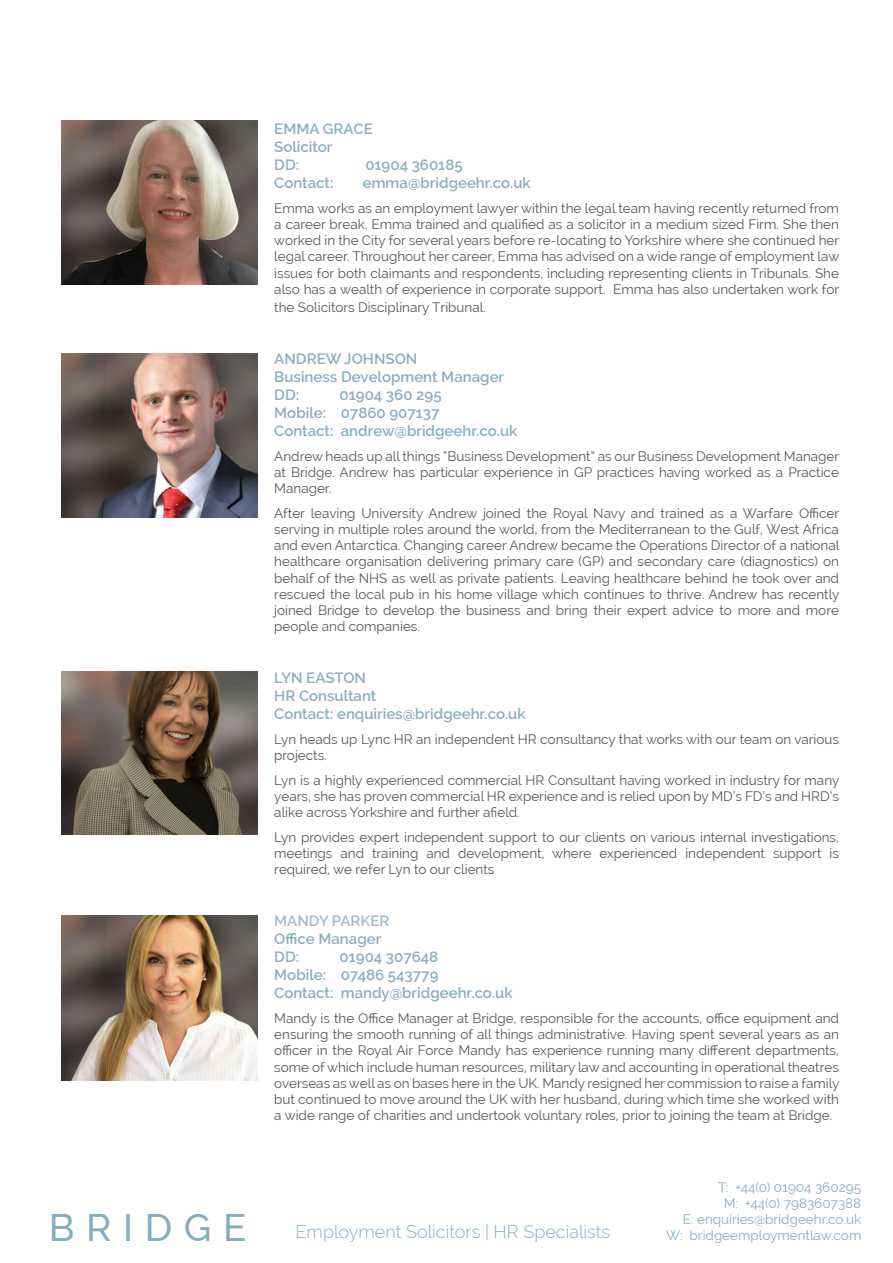
<style>
.page{position:relative;width:893px;height:1263px;background:#fff}
.page>*{position:absolute;margin:0;border:0;box-sizing:border-box;transform-origin:0 0}
.t1{font:500 38.4px "Raleway";letter-spacing:.3em;color:#85adbd}
.t2{font:300 18px "Raleway";color:#87afc0}
.t3{font:600 15px/18px "Raleway";color:#87afc0}
.t4{font:13.5px/16.2px "Raleway";color:#57585a;text-align:justify}
.t5{font:13.5px/16.2px "Raleway";color:#87afc0;text-align:right}
.s1{color:#9fbcca}
</style>
<div class="page">
<img style="left:62px;top:120px;width:195px;height:164px">
<img style="left:62px;top:353px;width:195px;height:165px">
<img style="left:62px;top:672px;width:195px;height:163px">
<img style="left:62px;top:916px;width:195px;height:164px">
<p class="t1" style="left:49px;top:1205px;width:199px">BRIDGE</p>
<p class="t3" style="left:274px;top:120px;width:100px">EMMA GRACE<br>Solicitor<br>DD:</p>
<p class="t3" style="left:365px;top:156px;width:99px">01904 360185</p>
<p class="t3" style="left:274px;top:174px;width:61px">Contact:</p>
<p class="t3" style="left:363px;top:174px;width:169px">emma@bridgeehr.co.uk</p>
<p class="t4" style="left:274px;top:200px;width:567px">Emma works as an employment lawyer within the legal team having recently returned from a career break. Emma trained and qualified as a solicitor in a medium sized Firm. She then worked in the City for several years before re-locating to Yorkshire where she continued her legal career. Throughout her career, Emma has advised on a wide range of employment law issues for both claimants and respondents, including representing clients in Tribunals. She also has a wealth of experience in corporate support. Emma has also undertaken work for</p>
<p class="t4" style="left:274px;top:299px;width:213px">the Solicitors Disciplinary Tribunal.</p>
<p class="t3" style="left:274px;top:350px;width:231px">ANDREW JOHNSON<br>Business Development Manager<br>DD:</p>
<p class="t3" style="left:274px;top:386px;width:245px;text-indent:65px">01904 360 295<br>Mobile: 07860 907137<br>Contact: andrew@bridgeehr.co.uk</p>
<p class="t4" style="left:274px;top:448px;width:566px">Andrew heads up all things “Business Development” as our Business Development Manager at Bridge. Andrew has particular experience in GP practices having worked as a Practice Manager.</p>
<p class="t4" style="left:274px;top:505px;width:567px">After leaving University Andrew joined the Royal Navy and trained as a Warfare Officer serving in multiple roles around the world, from the Mediterranean to the Gulf, West Africa and even Antarctica. Changing career Andrew became the Operations Director of a national healthcare organisation delivering primary care (GP) and secondary care (diagnostics) on behalf of the NHS as well as private patients. Leaving healthcare behind he took over and rescued the local pub in his home village which continues to thrive. Andrew has recently joined Bridge to develop the business and bring their expert advice to more and more people and companies.</p>
<p class="t3" style="left:274px;top:669px;width:253px">LYN EASTON<br>HR Consultant<br>Contact: enquiries@bridgeehr.co.uk</p>
<p class="t4" style="left:274px;top:731px;width:566px">Lyn heads up Lync HR an independent HR consultancy that works with our team on various projects.</p>
<p class="t4" style="left:274px;top:772px;width:567px">Lyn is a highly experienced commercial HR Consultant having worked in industry for many years, she has proven commercial HR experience and is relied upon by MD’s FD’s and HRD’s alike across Yorkshire and further afield.</p>
<p class="t4" style="left:274px;top:829px;width:566px">Lyn provides expert independent support to our clients on various internal investigations, meetings and training and development, where experienced independent support is required, we refer Lyn to our clients</p>
<p class="t3" style="left:274px;top:912px;width:117px"><span class="s1">MANDY PARKER<br></span>Office Manager<br>DD:</p>
<p class="t3" style="left:274px;top:948px;width:240px;text-indent:65px">01904 307648<br>Mobile: 07486 543779<br>Contact: mandy@bridgeehr.co.uk</p>
<p class="t4" style="left:274px;top:1010px;width:567px">Mandy is the Office Manager at Bridge, responsible for the accounts, office equipment and ensuring the smooth running of all things administrative. Having spent several years as an officer in the Royal Air Force Mandy has experience running many different departments, some of which include human resources, military law and accounting in operational theatres overseas as well as on bases here in the UK. Mandy resigned her commission to raise a family but continued to move around the UK with her husband, during which time she worked with a wide range of charities and undertook voluntary roles, prior to joining the team at Bridge.</p>
<p class="t5" style="left:683px;top:1179px;width:180px">T: +44(0) 01904 360295<br>M: +44(0) 7983607388<br>E: enquiries@bridgeehr.co.uk</p>
<p class="t2" style="left:296px;top:1221px;width:316px">Employment Solicitors | HR Specialists</p>
<p class="t5" style="left:666px;top:1227px;width:197px">W: bridgeemploymentlaw.com</p>
</div>
